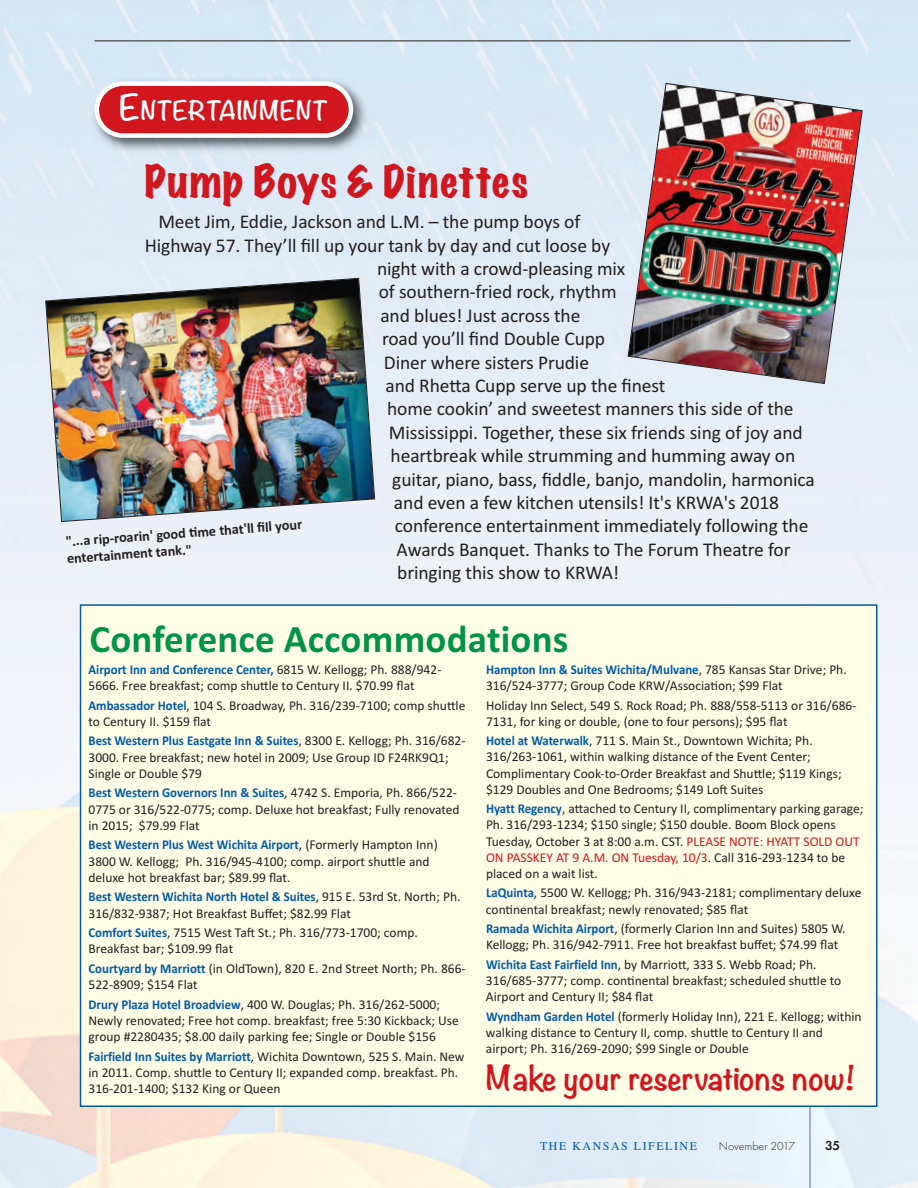
<style>
.page{position:relative;width:918px;height:1188px;background:#fff}
.page>*{position:absolute;margin:0;border:0;box-sizing:border-box;transform-origin:0 0}
.t1{font:expanded 40.5px "Marker Felt";letter-spacing:.035em;color:#d1161e}
.t2{font:700 39px "Calibri";letter-spacing:.005em;color:#009445}
.t3{font:700 30px "Noteworthy";letter-spacing:.005em;color:#d1161e}
.t4{font:700 23.7px "Noteworthy";letter-spacing:.005em;color:#fff}
.t5{font:19.5px "Calibri";letter-spacing:-.005em;color:#231f20}
.t6{font:700 14.25px/17.2px "Calibri";color:#231f20}
.t7{font:13.5px/16.2px "Calibri";color:#231f20}
.t8{font:600 13.5px "Futura T";color:#231f20}
.t9{font:12px "Times";letter-spacing:.125em;color:#015ba9}
.t10{font:300 12px "Futura T";color:#231f20}
.s1{font-size:31.5px}
.s2{font-weight:700;color:#015ba9}
.s3{color:#d1161e}
</style>
<div class="page">
<div style="left:81px;top:606px;width:795px;height:500px;background:#fffde5"></div>
<hr style="left:810px;top:1107px;width:1px;height:81px;background:#4975b9">
<hr style="left:94px;top:40px;width:756px;height:1px;background:#231f20">
<img style="left:628px;top:83px;width:235px;height:301px">
<img style="left:45px;top:278px;width:330px;height:244px">
<img style="left:88px;top:75px;width:285px;height:82px">
<svg style="left:94px;top:81px;width:259px;height:57px;background:#d6484f"></svg>
<h3 class="t4" style="left:119px;top:89px;width:210px"><span class="s1">E</span>ntErtAinmEnt</h3>
<h1 class="t1" style="left:145px;top:150px;width:385px">Pump Boys &amp; Dinettes</h1>
<h3 class="t5" style="left:158px;top:210px;width:423px">Meet Jim, Eddie, Jackson and L.M. – the pump boys of</h3>
<h3 class="t5" style="left:145px;top:234px;width:467px">Highway 57. They’ll fill up your tank by day and cut loose by</h3>
<h3 class="t5" style="left:377px;top:257px;width:250px">night with a crowd-pleasing mix</h3>
<h3 class="t5" style="left:379px;top:280px;width:239px">of southern-fried rock, rhythm</h3>
<h3 class="t5" style="left:380px;top:304px;width:202px">and blues! Just across the</h3>
<h3 class="t5" style="left:382px;top:327px;width:225px">road you’ll find Double Cupp</h3>
<h3 class="t5" style="left:384px;top:351px;width:207px">Diner where sisters Prudie</h3>
<h3 class="t5" style="left:385px;top:374px;width:281px">and Rhetta Cupp serve up the finest</h3>
<h3 class="t5" style="left:387px;top:397px;width:408px">home cookin’ and sweetest manners this side of the</h3>
<h3 class="t5" style="left:389px;top:421px;width:415px">Mississippi. Together, these six friends sing of joy and</h3>
<h3 class="t5" style="left:391px;top:444px;width:406px">heartbreak while strumming and humming away on</h3>
<h3 class="t5" style="left:392px;top:468px;width:424px">guitar, piano, bass, fiddle, banjo, mandolin, harmonica</h3>
<h3 class="t5" style="left:394px;top:491px;width:387px">and even a few kitchen utensils! It's KRWA's 2018</h3>
<h3 class="t5" style="left:395px;top:514px;width:415px">conference entertainment immediately following the</h3>
<h3 class="t5" style="left:397px;top:538px;width:396px">Awards Banquet. Thanks to The Forum Theatre for</h3>
<h3 class="t5" style="left:397px;top:561px;width:224px">bringing this show to KRWA!</h3>
<p class="t6" style="left:65px;top:532px;width:239px;rotate:-4deg">"...a rip-roarin' good ti me that'll fi ll your entertainment tank."</p>
<h2 class="t2" style="left:90px;top:616px;width:480px">Conference Accommodations</h2>
<p class="t7" style="left:89px;top:661px;width:354px"><span class="s2">Airport Inn and Conference Center,</span> 6815 W. Kellogg; Ph. 888/942-<br>5666. Free breakfast; comp shuttle to Century II. $70.99 flat</p>
<p class="t7" style="left:89px;top:697px;width:378px"><span class="s2">Ambassador Hotel</span>, 104 S. Broadway, Ph. 316/239-7100; comp shuttle to Century II. $159 flat</p>
<p class="t7" style="left:88px;top:733px;width:379px"><span class="s2">Best Western Plus Eastgate Inn &amp; Suites</span>, 8300 E. Kellogg; Ph. 316/682-<br>3000. Free breakfast; new hotel in 2009; Use Group ID F24RK9Q1;<br>Single or Double $79</p>
<p class="t7" style="left:89px;top:785px;width:373px"><span class="s2">Best Western Governors Inn &amp; Suites</span>, 4742 S. Emporia, Ph. 866/522-<br>0775 or 316/522-0775; comp. Deluxe hot breakfast; Fully renovated in 2015; $79.99 Flat</p>
<p class="t7" style="left:89px;top:837px;width:351px"><span class="s2">Best Western Plus West Wichita Airport</span>, (Formerly Hampton Inn)<br>3800 W. Kellogg; Ph. 316/945-4100; comp. airport shuttle and deluxe hot breakfast bar; $89.99 flat.</p>
<p class="t7" style="left:89px;top:889px;width:374px"><span class="s2">Best Western Wichita North Hotel &amp; Suites</span>, 915 E. 53rd St. North; Ph.<br>316/832-9387; Hot Breakfast Buffet; $82.99 Flat</p>
<p class="t7" style="left:89px;top:924px;width:331px"><span class="s2">Comfort Suites</span>, 7515 West Taft St.; Ph. 316/773-1700; comp.<br>Breakfast bar; $109.99 flat</p>
<p class="t7" style="left:89px;top:960px;width:379px"><span class="s2">Courtyard by Marriott</span> (in OldTown), 820 E. 2nd Street North; Ph. 866-<br>522-8909; $154 Flat</p>
<p class="t7" style="left:88px;top:996px;width:372px"><span class="s2">Drury Plaza Hotel Broadview</span>, 400 W. Douglas; Ph. 316/262-5000;<br>Newly renovated; Free hot comp. breakfast; free 5:30 Kickback; Use group #2280435; $8.00 daily parking fee; Single or Double $156</p>
<p class="t7" style="left:89px;top:1048px;width:378px"><span class="s2">Fairfield Inn Suites by Marriott</span>, Wichita Downtown, 525 S. Main. New in 2011. Comp. shuttle to Century II; expanded comp. breakfast. Ph.<br>316-201-1400; $132 King or Queen</p>
<p class="t7" style="left:486px;top:661px;width:362px"><span class="s2">Hampton Inn &amp; Suites Wichita/Mulvane</span>, 785 Kansas Star Drive; Ph.<br>316/524-3777; Group Code KRW/Association; $99 Flat</p>
<p class="t7" style="left:486px;top:697px;width:372px">Holiday Inn Select, 549 S. Rock Road; Ph. 888/558-5113 or 316/686-<br>7131, for king or double, (one to four persons); $95 flat</p>
<p class="t7" style="left:486px;top:732px;width:357px"><span class="s2">Hotel at Waterwalk</span>, 711 S. Main St., Downtown Wichita; Ph.<br>316/263-1061, within walking distance of the Event Center; Complimentary Cook-to-Order Breakfast and Shuttle; $119 Kings; $129 Doubles and One Bedrooms; $149 Loft Suites</p>
<p class="t7" style="left:486px;top:800px;width:379px"><span class="s2">Hyatt Regency</span>, attached to Century II, complimentary parking garage; Ph. 316/293-1234; $150 single; $150 double. Boom Block opens Tuesday, October 3 at 8:00 a.m. CST. <span class="s3">PLEASE NOTE: HYATT SOLD OUT ON PASSKEY AT 9 A.M. ON Tuesday, 10/3</span>. Call 316-293-1234 to be placed on a wait list.</p>
<p class="t7" style="left:486px;top:885px;width:377px"><span class="s2">LaQuinta</span>, 5500 W. Kellogg; Ph. 316/943-2181; complimentary deluxe continental breakfast; newly renovated; $85 flat</p>
<p class="t7" style="left:486px;top:920px;width:361px"><span class="s2">Ramada Wichita Airport</span>, (formerly Clarion Inn and Suites) 5805 W.<br>Kellogg; Ph. 316/942-7911. Free hot breakfast buffet; $74.99 flat</p>
<p class="t7" style="left:486px;top:956px;width:357px"><span class="s2">Wichita East Fairfield Inn</span>, by Marriott, 333 S. Webb Road; Ph.<br>316/685-3777; comp. continental breakfast; scheduled shuttle to<br>Airport and Century II; $84 flat</p>
<p class="t7" style="left:486px;top:1008px;width:377px"><span class="s2">Wyndham Garden Hotel</span> (formerly Holiday Inn), 221 E. Kellogg; within walking distance to Century II, comp. shuttle to Century II and airport; Ph. 316/269-2090; $99 Single or Double</p>
<h3 class="t3" style="left:486px;top:1052px;width:371px">make your reservations now!</h3>
<p class="t9" style="left:540px;top:1139px;width:158px">THE KANSAS LIFELINE</p>
<p class="t10" style="left:719px;top:1139px;width:78px">November 2017</p>
<p class="t8" style="left:825px;top:1137px;width:17px">35</p>
</div>
